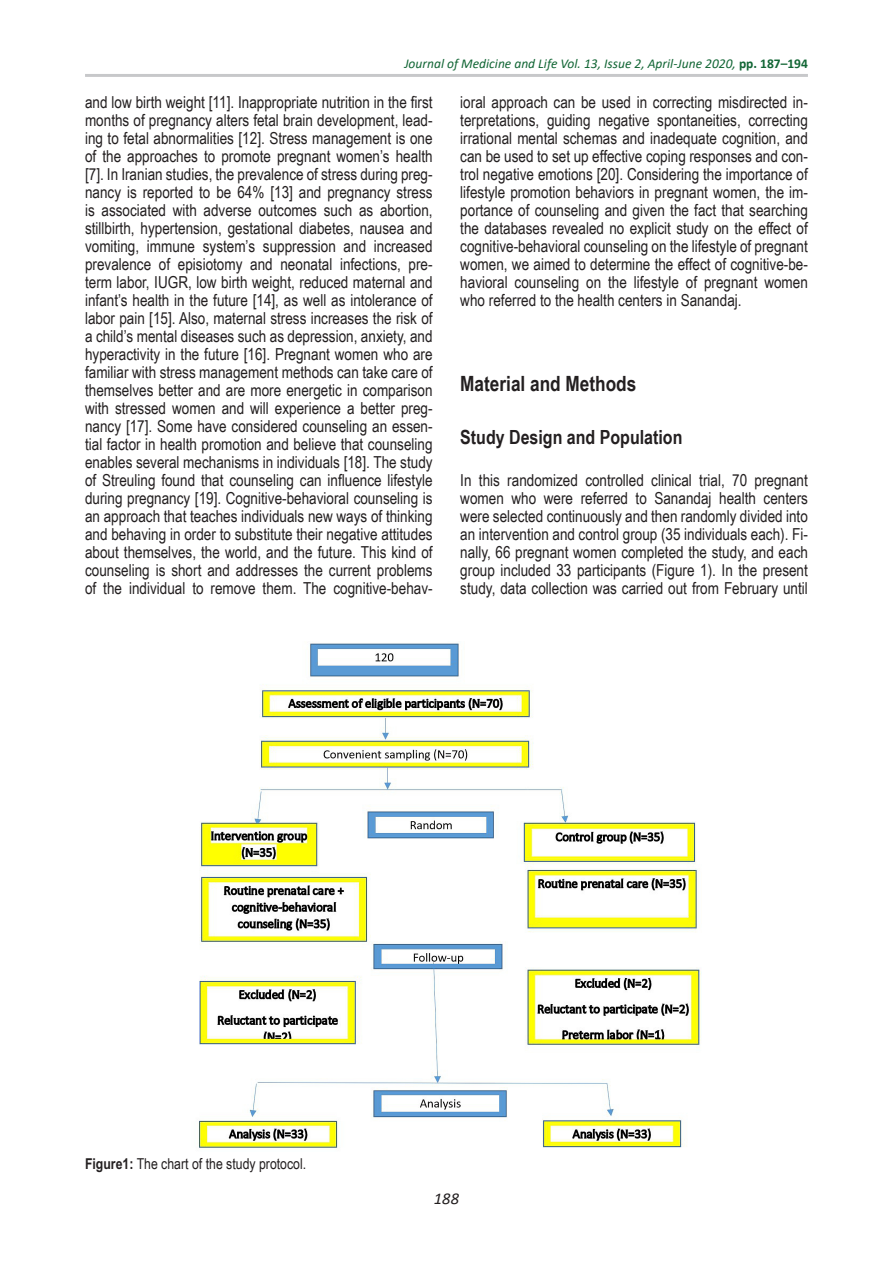
<style>
.page{position:relative;width:893px;height:1263px;background:#fff}
.page>*{position:absolute;margin:0;border:0;box-sizing:border-box;transform-origin:0 0}
.title_2{font:700 21px "Arial Narrow";color:#231f20}
.title_3{font:700 19.5px "Arial Narrow";color:#231f20}
.text{font:16.5px/18px "Arial Narrow";color:#231f20;text-align:justify}
.t1{font:italic 16.5px "Calibri";color:#231f20}
.figure_legend{font:15px "Arial Narrow";color:#231f20}
.t2{font:italic 13.5px "Calibri";color:#126635}
.s1{font-weight:700;font-style:normal}
.s2{font-weight:700}
</style>
<div class="page">
<hr style="left:85px;top:74px;width:723px;height:3px;background:#c7c8ca">
<img style="left:199px;top:643px;width:503px;height:505px">
<p class="t2" style="left:404px;top:54px;width:405px">Journal of Medicine and Life Vol. 13, Issue 2, April-June 2020, <span class="s1">pp. 187–194</span></p>
<p class="text" style="left:85px;top:93px;width:349px">and low birth weight [11]. Inappropriate nutrition in the first months of pregnancy alters fetal brain development, lead&shy;ing to fetal abnormalities [12]. Stress management is one of the approaches to promote pregnant women’s health [7]. In Iranian studies, the prevalence of stress during preg&shy;nancy is reported to be 64% [13] and pregnancy stress is associated with adverse outcomes such as abortion, stillbirth, hypertension, gestational diabetes, nausea and vomiting, immune system’s suppression and increased prevalence of episiotomy and neonatal infections, pre&shy;term labor, IUGR, low birth weight, reduced maternal and infant’s health in the future [14], as well as intolerance of labor pain [15]. Also, maternal stress increases the risk of a child’s mental diseases such as depression, anxiety, and hyperactivity in the future [16]. Pregnant women who are familiar with stress management methods can take care of themselves better and are more energetic in comparison with stressed women and will experience a better preg&shy;nancy [17]. Some have considered counseling an essen&shy;tial factor in health promotion and believe that counseling enables several mechanisms in individuals [18]. The study of Streuling found that counseling can influence lifestyle during pregnancy [19]. Cognitive-behavioral counseling is an approach that teaches individuals new ways of thinking and behaving in order to substitute their negative attitudes about themselves, the world, and the future. This kind of counseling is short and addresses the current problems of the individual to remove them. The cognitive-behav-</p>
<p class="text" style="left:460px;top:93px;width:349px">ioral approach can be used in correcting misdirected in&shy;terpretations, guiding negative spontaneities, correcting irrational mental schemas and inadequate cognition, and can be used to set up effective coping responses and con&shy;trol negative emotions [20]. Considering the importance of lifestyle promotion behaviors in pregnant women, the im&shy;portance of counseling and given the fact that searching the databases revealed no explicit study on the effect of cognitive-behavioral counseling on the lifestyle of pregnant women, we aimed to determine the effect of cognitive-be&shy;havioral counseling on the lifestyle of pregnant women who referred to the health centers in Sanandaj.</p>
<p class="title_2" style="left:460px;top:367px;width:178px">Material and Methods</p>
<p class="title_3" style="left:460px;top:422px;width:224px">Study Design and Population</p>
<p class="text" style="left:460px;top:471px;width:349px">In this randomized controlled clinical trial, 70 pregnant women who were referred to Sanandaj health centers were selected continuously and then randomly divided into an intervention and control group (35 individuals each). Fi&shy;nally, 66 pregnant women completed the study, and each group included 33 participants (Figure 1). In the present study, data collection was carried out from February until</p>
<p class="figure_legend" style="left:85px;top:1153px;width:223px"><span class="s2">Figure1:</span> The chart of the study protocol.</p>
<p class="t1" style="left:434px;top:1187px;width:27px">188</p>
</div>
